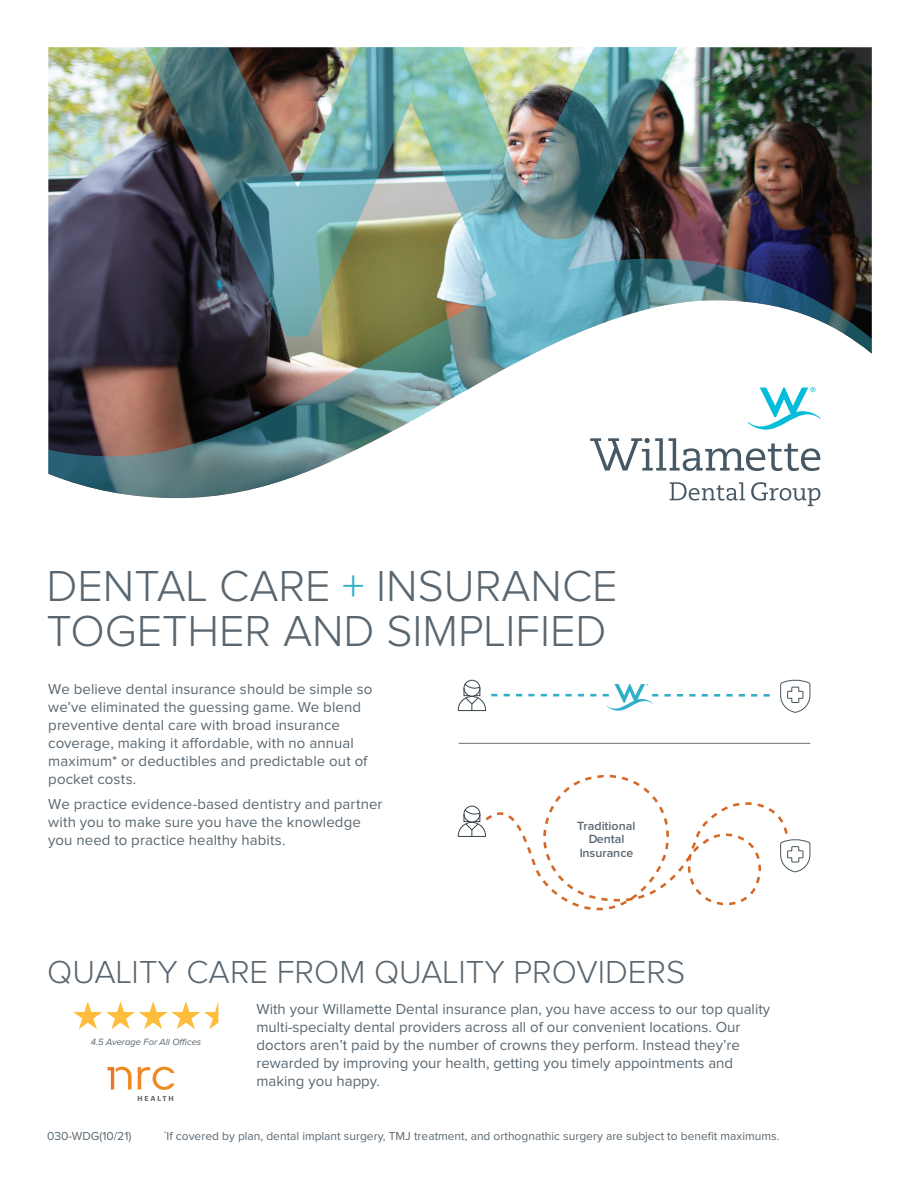
<style>
.page{position:relative;width:918px;height:1188px;background:#fff}
.page>*{position:absolute;margin:0;border:0;box-sizing:border-box;transform-origin:0 0}
.t1{font:300 45px/45px "Proxima Nova";color:#596670}
.t2{font:300 33px "Proxima Nova";color:#596670}
.t3{font:15px/18px "Proxima Nova";color:#596670}
.t4{font:600 12.45px/13.4px "Proxima Nova";color:#5b6771;text-align:center}
.t5{font:12px "Proxima Nova";color:#596670}
.t6{font:italic 9.45px "Proxima Nova";color:#596670}
.s1{color:#32afc8}
</style>
<div class="page">
<svg style="left:486px;top:774px;width:302px;height:137px"></svg>
<svg style="left:780px;top:838px;width:31px;height:35px"></svg>
<div style="left:464px;top:806px;width:16px;height:16px;border:1px solid #37444b;border-radius:50%"></div>
<svg style="left:458px;top:809px;width:28px;height:28px"></svg>
<div style="left:464px;top:680px;width:16px;height:17px;border:1px solid #37444b;border-radius:50%"></div>
<svg style="left:780px;top:679px;width:31px;height:34px"></svg>
<svg style="left:578px;top:694px;width:6px;height:2px"></svg>
<svg style="left:566px;top:694px;width:6px;height:2px"></svg>
<svg style="left:553px;top:694px;width:6px;height:2px"></svg>
<svg style="left:590px;top:694px;width:6px;height:2px"></svg>
<svg style="left:504px;top:694px;width:6px;height:2px"></svg>
<svg style="left:541px;top:694px;width:6px;height:2px"></svg>
<svg style="left:458px;top:683px;width:39px;height:28px"></svg>
<svg style="left:528px;top:694px;width:7px;height:2px"></svg>
<svg style="left:516px;top:694px;width:6px;height:2px"></svg>
<svg style="left:665px;top:694px;width:6px;height:3px"></svg>
<svg style="left:726px;top:694px;width:7px;height:3px"></svg>
<svg style="left:751px;top:694px;width:6px;height:3px"></svg>
<svg style="left:739px;top:694px;width:6px;height:3px"></svg>
<svg style="left:764px;top:694px;width:6px;height:3px"></svg>
<svg style="left:714px;top:694px;width:6px;height:3px"></svg>
<svg style="left:677px;top:694px;width:6px;height:3px"></svg>
<svg style="left:689px;top:694px;width:6px;height:3px"></svg>
<svg style="left:702px;top:694px;width:6px;height:3px"></svg>
<hr style="left:459px;top:743px;width:351px;height:1px;background:#707171">
<svg style="left:603px;top:684px;width:55px;height:27px"></svg>
<img style="left:48px;top:47px;width:824px;height:451px">
<svg style="left:751px;top:482px;width:69px;height:24px"></svg>
<svg style="left:590px;top:438px;width:230px;height:33px"></svg>
<svg style="left:670px;top:482px;width:75px;height:19px"></svg>
<svg style="left:748px;top:387px;width:73px;height:43px"></svg>
<svg style="left:74px;top:1002px;width:144px;height:27px"></svg>
<svg style="left:138px;top:1096px;width:35px;height:5px"></svg>
<svg style="left:138px;top:1067px;width:37px;height:23px"></svg>
<svg style="left:108px;top:1067px;width:24px;height:22px"></svg>
<h1 class="t1" style="left:46px;top:565px;width:573px">DENTAL CARE <span class="s1">+</span> INSURANCE<br>TOGETHER AND SIMPLIFIED</h1>
<p class="t3" style="left:48px;top:681px;width:326px">We believe dental insurance should be simple so we’ve eliminated the guessing game. We blend preventive dental care with broad insurance coverage, making it affordable, with no annual maximum* or deductibles and predictable out of pocket costs.</p>
<p class="t3" style="left:48px;top:795px;width:336px">We practice evidence-based dentistry and partner with you to make sure you have the knowledge you need to practice healthy habits.</p>
<p class="t4" style="left:577px;top:819px;width:60px">Traditional<br>Dental<br>Insurance</p>
<h2 class="t2" style="left:47px;top:957px;width:640px">QUALITY CARE FROM QUALITY PROVIDERS</h2>
<p class="t3" style="left:256px;top:1001px;width:515px">With your Willamette Dental insurance plan, you have access to our top quality multi-specialty dental providers across all of our convenient locations. Our doctors aren’t paid by the number of crowns they perform. Instead they’re rewarded by improving your health, getting you timely appointments and making you happy.</p>
<p class="t6" style="left:91px;top:1035px;width:112px">4.5 Average For All Offices</p>
<p class="t5" style="left:47px;top:1130px;width:86px">030-WDG(10/21)</p>
<p class="t5" style="left:164px;top:1130px;width:617px"><sup>*</sup>If covered by plan, dental implant surgery, TMJ treatment, and orthognathic surgery are subject to benefit maximums.</p>
</div>
